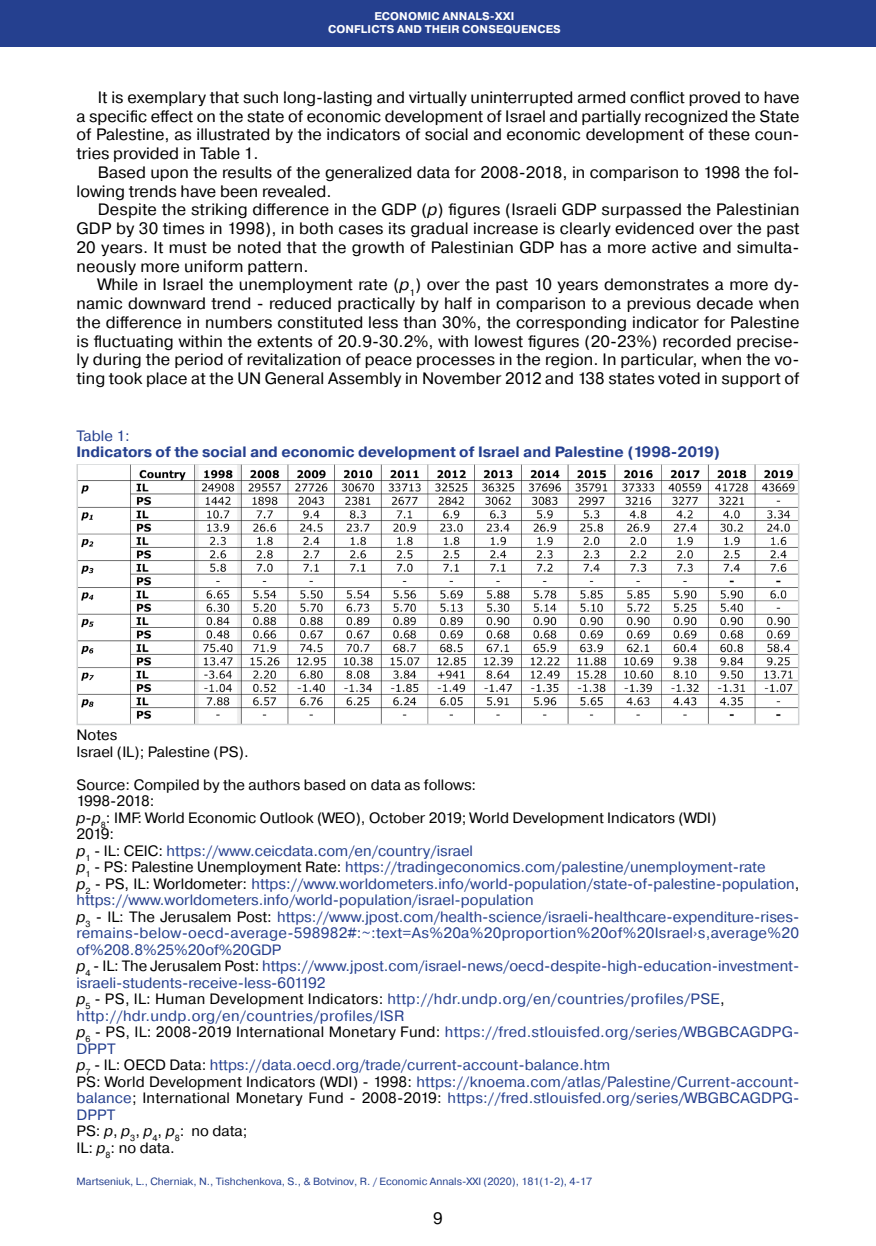
<style>
.page{position:relative;width:876px;height:1246px;background:#fff}
.page>*{position:absolute;margin:0;border:0;box-sizing:border-box;transform-origin:0 0}
.Абзац_2019{font:16.5px/18.8px "Pragmatica";letter-spacing:.005em;color:#000}
.Таблицы__рисунки__по{font:15px/16.5px "Pragmatica";color:#25408f}
.Таблицы__рисунки__по-2{font:15px "Pragmatica";color:#000}
.Таблицы__рисунки__по-3{font:15px/16.5px "Pragmatica";letter-spacing:.02em;color:#25408f}
.Таблицы___рисунки_ша{font:700 15px "Pragmatica";color:#25408f}
.Таблицы__рисунки__по-4{font:15px "Pragmatica";letter-spacing:-.02em;color:#000}
.Таблицы___рисунки_ша-2{font:15px "Pragmatica";color:#25408f}
.Посада_2016{font:700 11.25px "Pragmatica";letter-spacing:.01em;color:#fff}
.Нижний_колонтитул_20{font:10.5px "Pragmatica";color:#25408f}
.s1{font-style:italic}
.s2{font-style:italic;color:#000}
.s3{color:#000}
</style>
<div class="page">
<div style="left:0;top:0;width:876px;height:47px;background:#25408f"></div>
<img style="left:79px;top:466px;width:717px;height:256px">
<div style="left:76px;top:463px;width:723px;height:262px;border:2px solid #d1d3d4"></div>
<p class="Посада_2016" style="left:374px;top:9px;width:142px">ECONOMIC ANNALS-XXI</p>
<p class="Посада_2016" style="left:328px;top:22px;width:234px">CONFLICTS AND THEIR CONSEQUENCES</p>
<p class="Абзац_2019" style="left:77px;top:88px;width:724px;text-align:justify;text-indent:21px">It is exemplary that such long-lasting and virtually uninterrupted armed conflict proved to have a specific effect on the state of economic development of Israel and partially recognized the State of Palestine, as illustrated by the indicators of social and economic development of these coun&shy;tries provided in Table 1.</p>
<p class="Абзац_2019" style="left:77px;top:163px;width:724px;text-indent:21px">Based upon the results of the generalized data for 2008-2018, in comparison to 1998 the fol&shy;lowing trends have been revealed.</p>
<p class="Абзац_2019" style="left:77px;top:201px;width:724px;text-indent:21px">Despite the striking difference in the GDP (<span class="s1">р</span>) figures (Israeli GDP surpassed the Palestinian GDP by 30 times in 1998), in both cases its gradual increase is clearly evidenced over the past 20 years. It must be noted that the growth of Palestinian GDP has a more active and simulta&shy;neously more uniform pattern.</p>
<p class="Абзац_2019" style="left:77px;top:276px;width:724px;text-indent:21px">While in Israel the unemployment rate (<span class="s1">р</span><sub>1</sub>) over the past 10 years demonstrates a more dy&shy;namic downward trend - reduced practically by half in comparison to a previous decade when the difference in numbers constituted less than 30%, the corresponding indicator for Palestine is fluctuating within the extents of 20.9-30.2%, with lowest figures (20-23%) recorded precise&shy;ly during the period of revitalization of peace processes in the region. In particular, when the vo&shy;ting took place at the UN General Assembly in November 2012 and 138 states voted in support of</p>
<p class="Таблицы___рисунки_ша-2" style="left:77px;top:426px;width:55px">Table 1:</p>
<p class="Таблицы___рисунки_ша" style="left:77px;top:442px;width:645px">Indicators of the social and economic development of Israel and Palestine (1998-2019)</p>
<p class="Таблицы__рисунки__по-2" style="left:76px;top:726px;width:42px">Notes</p>
<p class="Таблицы__рисунки__по-2" style="left:76px;top:742px;width:174px">Israel (IL); Palestine (PS).</p>
<p class="Таблицы__рисунки__по-2" style="left:76px;top:775px;width:401px">Source: Compiled by the authors based on data as follows:</p>
<p class="Таблицы__рисунки__по-4" style="left:76px;top:792px;width:80px">1998-2018:</p>
<p class="Таблицы__рисунки__по-2" style="left:76px;top:808px;width:642px"><span class="s1">р</span>-<span class="s1">р</span><sub>8</sub>: IMF: World Economic Outlook (WEO), October 2019; World Development Indicators (WDI)</p>
<p class="Таблицы__рисунки__по-2" style="left:76px;top:825px;width:39px">2019:</p>
<p class="Таблицы__рисунки__по" style="left:76px;top:843px;width:398px"><span class="s2">р</span><sub>1</sub> <span class="s3">- IL: CEIC:</span> https://www.ceicdata.com/en/country/israel</p>
<p class="Таблицы__рисунки__по" style="left:76px;top:859px;width:691px"><span class="s2">р</span><sub>1</sub> <span class="s3">- PS: Palestine Unemployment Rate:</span> https://tradingeconomics.com/palestine/unemployment-rate</p>
<p class="Таблицы__рисунки__по" style="left:76px;top:876px;width:724px"><span class="s2">р</span><sub>2</sub> <span class="s3">- PS, IL: Worldometer:</span> https://www.worldometers.info/world-population/state-of-palestine-population<span class="s3">, </span>https://www.worldometers.info/world-population/israel-population</p>
<p class="Таблицы__рисунки__по" style="left:76px;top:909px;width:724px;text-align:justify"><span class="s2">р</span><sub>3</sub> <span class="s3">- IL: The Jerusalem Post:</span> https://www.jpost.com/health-science/israeli-healthcare-expenditure-rises&shy;remains-below-oecd-average-598982#:~:text=As%20a%20proportion%20of%20Israel›s,average%20 of%208.8%25%20of%20GDP</p>
<p class="Таблицы__рисунки__по" style="left:76px;top:958px;width:724px"><span class="s2">р</span><sub>4</sub> <span class="s3">- IL: The Jerusalem Post:</span> https://www.jpost.com/israel-news/oecd-despite-high-education-investment&shy;israeli-students-receive-less-601192</p>
<p class="Таблицы__рисунки__по-3" style="left:76px;top:991px;width:650px"><span class="s2">р</span><sub>5</sub> <span class="s3">- PS, IL: Human Development Indicators:</span> http://hdr.undp.org/en/countries/profiles/PSE<span class="s3">, </span>http://hdr.undp.org/en/countries/profiles/ISR</p>
<p class="Таблицы__рисунки__по" style="left:76px;top:1024px;width:724px"><span class="s2">р</span><sub>6</sub> <span class="s3">- PS, IL: 2008-2019 International Monetary Fund:</span> https://fred.stlouisfed.org/series/WBGBCAGDPG-<br>DPPT</p>
<p class="Таблицы__рисунки__по" style="left:76px;top:1057px;width:535px"><span class="s2">р</span><sub>7</sub> <span class="s3">- IL: OECD Data:</span> https://data.oecd.org/trade/current-account-balance.htm</p>
<p class="Таблицы__рисунки__по" style="left:76px;top:1074px;width:724px;text-align:justify"><span class="s3">PS: World Development Indicators (WDI) - 1998:</span> https://knoema.com/atlas/Palestine/Current-account&shy;balance<span class="s3">; International Monetary Fund - 2008-2019:</span> https://fred.stlouisfed.org/series/WBGBCAGDPG-DPPT</p>
<p class="Таблицы__рисунки__по-2" style="left:76px;top:1122px;width:172px">PS: <span class="s1">р</span>, <span class="s1">р</span><sub>3</sub>, <span class="s1">р</span><sub>4</sub>, <span class="s1">р</span><sub>8</sub>: no data;</p>
<p class="Таблицы__рисунки__по-2" style="left:76px;top:1138px;width:100px">IL: <span class="s1">р</span><sub>8</sub>: no data.</p>
<p class="Нижний_колонтитул_20" style="left:77px;top:1174px;width:517px">Martseniuk, L., Cherniak, N., Tishchenkova, S., &amp; Botvinov, R. / Economic Annals-XXI (2020), 181(1-2), 4-17</p>
<p class="Абзац_2019" style="left:433px;top:1210px;width:11px">9</p>
</div>
